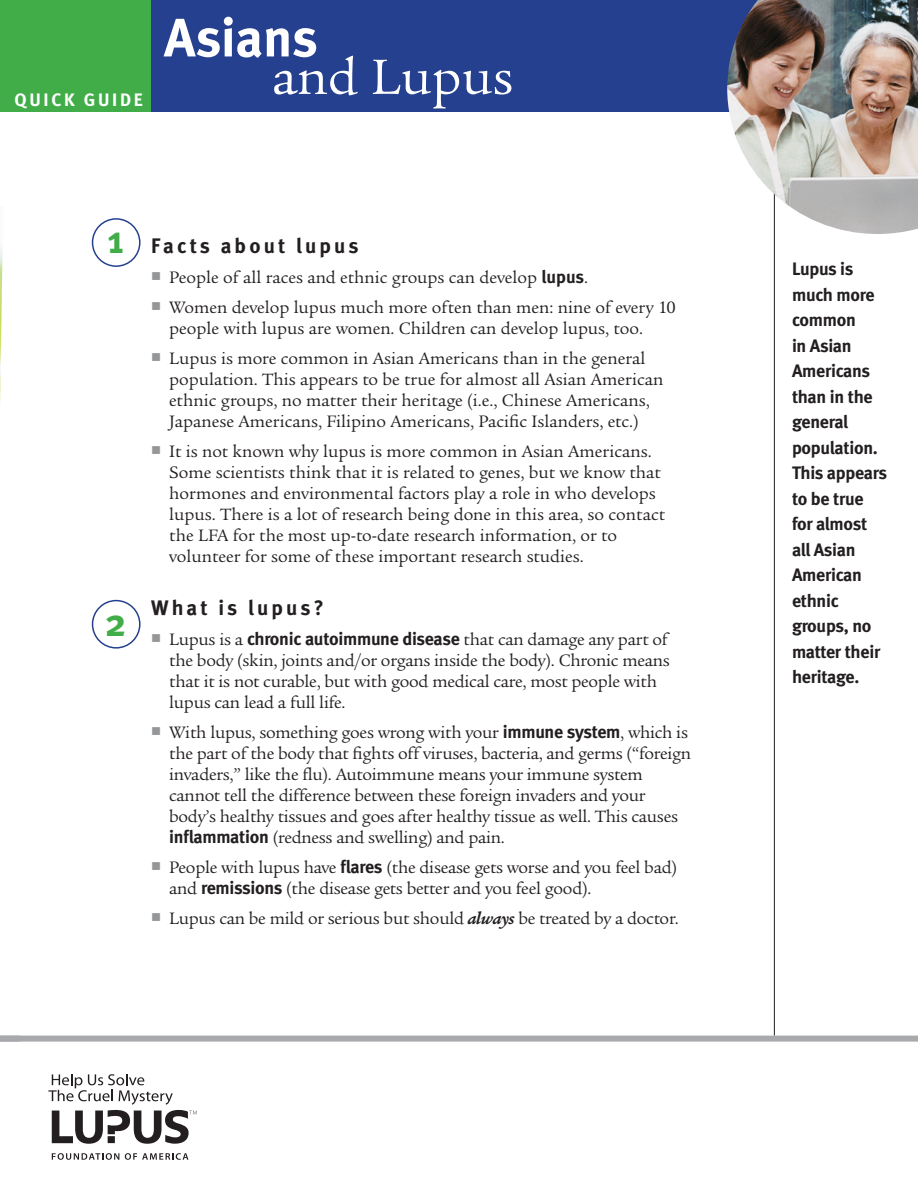
<style>
.page{position:relative;width:918px;height:1188px;background:#fff}
.page>*{position:absolute;margin:0;border:0;box-sizing:border-box;transform-origin:0 0}
.t1{font:54px "Legacy Ser ITC";color:#fff}
.t2{font:700 54px "Meta";letter-spacing:-.005em;color:#fff}
.t3{font:700 39px "Meta";color:#41ad49}
.Sub_head{font:700 21px "Meta";letter-spacing:.15em;color:#231f20}
.bullet_text{font:18px/21px "Legacy Ser ITC";letter-spacing:-.005em;color:#231f20}
.t4{font:700 18px/25.5px "Meta";letter-spacing:-.015em;color:#231f20}
.t5{font:700 18px "Meta";letter-spacing:.15em;color:#fff}
.s1{color:#949698}
.s2{font-family:"Meta";font-weight:700}
.s3{font-family:"Legacy Serif";font-weight:700;font-style:italic}
</style>
<div class="page">
<hr style="left:774px;top:186px;width:1px;height:850px;background:#231f20">
<div style="left:0;top:0;width:918px;height:112px;background:#25408f"></div>
<div style="left:0;top:0;width:150px;height:111px;background:#41ad49"></div>
<div style="left:92px;top:218px;width:49px;height:49px;border:2px solid #25408f;border-radius:50%"></div>
<div style="left:92px;top:600px;width:49px;height:49px;border:2px solid #25408f;border-radius:50%"></div>
<img style="left:727px;top:0;width:191px;height:234px">
<svg style="left:52px;top:1153px;width:67px;height:7px"></svg>
<svg style="left:125px;top:1153px;width:63px;height:7px"></svg>
<svg style="left:48px;top:1074px;width:149px;height:70px"></svg>
<div style="left:0;top:1036px;width:918px;height:6px;background:#a7a9ac"></div>
<img style="left:0;top:247px;width:3px;height:156px">
<p class="t5" style="left:14px;top:88px;width:130px">QUICK GUIDE</p>
<p class="t2" style="left:164px;top:4px;width:155px">Asians</p>
<p class="t1" style="left:272px;top:46px;width:243px">and Lupus</p>
<p class="t3" style="left:108px;top:215px;width:18px">1</p>
<p class="t3" style="left:105px;top:598px;width:23px">2</p>
<p class="Sub_head" style="left:151px;top:232px;width:209px">Facts about lupus</p>
<p class="bullet_text" style="left:151px;top:267px;width:439px"><span class="s1">■</span> People of all races and ethnic groups can develop <span class="s2">lupus</span>.</p>
<p class="bullet_text" style="left:169px;top:297px;width:508px;text-indent:-18px"><span class="s1">■</span> Women develop lupus much more often than men: nine of every 10 people with lupus are women. Children can develop lupus, too.</p>
<p class="bullet_text" style="left:169px;top:348px;width:496px;text-indent:-18px"><span class="s1">■</span> Lupus is more common in Asian Americans than in the general population. This appears to be true for almost all Asian American ethnic groups, no matter their heritage (i.e., Chinese Americans, Japanese Americans, Filipino Americans, Pacific Islanders, etc.)</p>
<p class="bullet_text" style="left:169px;top:441px;width:497px;text-indent:-18px"><span class="s1">■</span> It is not known why lupus is more common in Asian Americans.<br>Some scientists think that it is related to genes, but we know that hormones and environmental factors play a role in who develops lupus. There is a lot of research being done in this area, so contact the LFA for the most up-to-date research information, or to volunteer for some of these important research studies.</p>
<p class="Sub_head" style="left:151px;top:594px;width:174px">What is lupus?</p>
<p class="bullet_text" style="left:169px;top:629px;width:502px;text-indent:-18px"><span class="s1">■</span> Lupus is a <span class="s2">chronic autoimmune disease</span> that can damage any part of the body (skin, joints and/or organs inside the body). Chronic means that it is not curable, but with good medical care, most people with lupus can lead a full life.</p>
<p class="bullet_text" style="left:169px;top:722px;width:524px;text-indent:-18px"><span class="s1">■</span> With lupus, something goes wrong with your <span class="s2">immune system</span>, which is the part of the body that fights off viruses, bacteria, and germs (“foreign invaders,” like the flu). Autoimmune means your immune system cannot tell the difference between these foreign invaders and your body’s healthy tissues and goes after healthy tissue as well. This causes <span class="s2">inflammation</span> (redness and swelling) and pain.</p>
<p class="bullet_text" style="left:169px;top:857px;width:509px;text-indent:-18px"><span class="s1">■</span> People with lupus have <span class="s2">flares</span> (the disease gets worse and you feel bad) and <span class="s2">remissions</span> (the disease gets better and you feel good).</p>
<p class="bullet_text" style="left:151px;top:908px;width:529px"><span class="s1">■</span> Lupus can be mild or serious but should <span class="s3">always</span> be treated by a doctor.</p>
<p class="t4" style="left:792px;top:256px;width:97px">Lupus is much more common<br>in Asian<br>Americans than in the general population.<br>This appears to be true for almost all Asian<br>American ethnic groups, no matter their heritage.</p>
</div>
